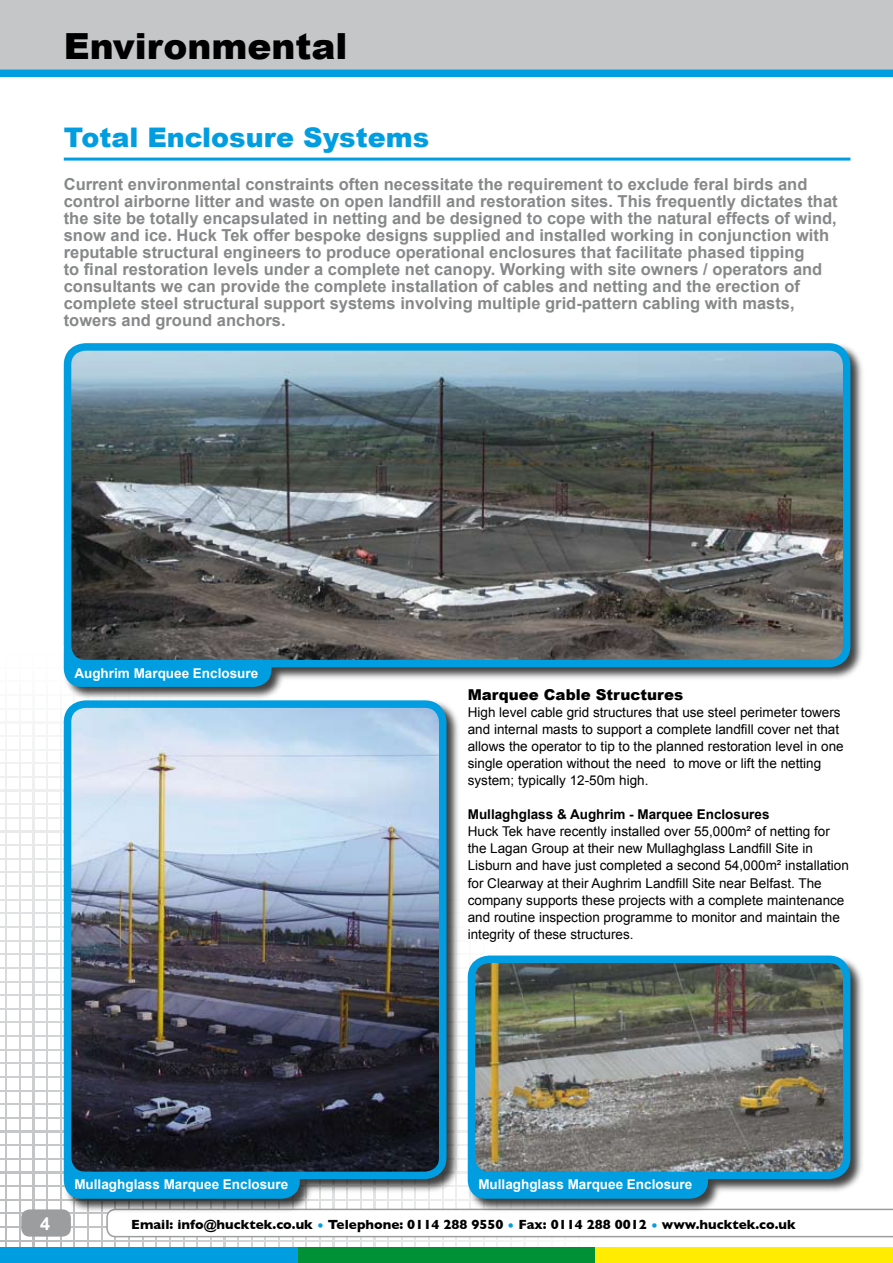
<style>
.page{position:relative;width:893px;height:1263px;background:#fff}
.page>*{position:absolute;margin:0;border:0;box-sizing:border-box;transform-origin:0 0}
.t1{font:900 36px "Arial";color:#000}
.t2{font:900 27px "Arial";color:#009ee0}
.t3{font:700 16.5px/17px "Arial";color:#878889}
.t4{font:900 15px "Arial";color:#000}
.t5{font:13.5px/17px "Arial";color:#000}
.t6{font:700 13.5px "Gill Sans";color:#000}
.t7{font:700 13.5px "Arial";color:#fff}
.t8{font:700 13.5px "Arial";color:#000}
.s1{color:#009ee0}
</style>
<div class="page">
<svg style="left:0;top:737px;width:675px;height:510px"></svg>
<svg style="left:0;top:1240px;width:674px;height:1px"></svg>
<hr style="left:0;top:1226px;width:674px;height:1px;background:#c1c2c4">
<hr style="left:0;top:1213px;width:674px;height:1px;background:#c2c3c4">
<svg style="left:0;top:1199px;width:466px;height:1px"></svg>
<svg style="left:0;top:1185px;width:466px;height:2px"></svg>
<svg style="left:0;top:1172px;width:466px;height:1px"></svg>
<svg style="left:0;top:1158px;width:466px;height:1px"></svg>
<svg style="left:0;top:1144px;width:466px;height:1px"></svg>
<svg style="left:0;top:1131px;width:466px;height:1px"></svg>
<svg style="left:0;top:1117px;width:466px;height:1px"></svg>
<svg style="left:0;top:1104px;width:466px;height:1px"></svg>
<svg style="left:0;top:1090px;width:466px;height:1px"></svg>
<svg style="left:0;top:1076px;width:466px;height:2px"></svg>
<svg style="left:0;top:1062px;width:466px;height:2px"></svg>
<svg style="left:0;top:1049px;width:466px;height:1px"></svg>
<svg style="left:0;top:1035px;width:466px;height:1px"></svg>
<svg style="left:0;top:1022px;width:466px;height:1px"></svg>
<svg style="left:0;top:1008px;width:466px;height:1px"></svg>
<svg style="left:0;top:995px;width:466px;height:1px"></svg>
<svg style="left:0;top:981px;width:466px;height:1px"></svg>
<svg style="left:0;top:967px;width:466px;height:1px"></svg>
<svg style="left:0;top:953px;width:674px;height:2px"></svg>
<svg style="left:0;top:940px;width:674px;height:1px"></svg>
<svg style="left:0;top:926px;width:674px;height:1px"></svg>
<svg style="left:0;top:913px;width:674px;height:1px"></svg>
<svg style="left:0;top:899px;width:674px;height:1px"></svg>
<svg style="left:0;top:885px;width:674px;height:1px"></svg>
<svg style="left:0;top:872px;width:674px;height:1px"></svg>
<svg style="left:0;top:858px;width:674px;height:1px"></svg>
<svg style="left:0;top:844px;width:674px;height:2px"></svg>
<svg style="left:0;top:831px;width:674px;height:1px"></svg>
<svg style="left:0;top:817px;width:674px;height:1px"></svg>
<svg style="left:0;top:804px;width:674px;height:1px"></svg>
<svg style="left:0;top:790px;width:674px;height:1px"></svg>
<svg style="left:0;top:776px;width:674px;height:1px"></svg>
<svg style="left:0;top:763px;width:674px;height:1px"></svg>
<hr style="left:0;top:749px;width:674px;height:1px;background:#fff">
<hr style="left:0;top:694px;width:674px;height:1px;background:#f9f9f9">
<hr style="left:0;top:681px;width:674px;height:1px;background:#fbfbfb">
<hr style="left:660px;top:586px;width:1px;height:677px;background:#fff">
<hr style="left:647px;top:586px;width:1px;height:677px;background:#fff">
<hr style="left:633px;top:586px;width:1px;height:677px;background:#fff">
<hr style="left:619px;top:586px;width:1px;height:677px;background:#fff">
<hr style="left:606px;top:586px;width:1px;height:677px;background:#fff">
<hr style="left:592px;top:586px;width:1px;height:677px;background:#fff">
<hr style="left:578px;top:586px;width:2px;height:677px;background:#fff">
<hr style="left:565px;top:586px;width:1px;height:677px;background:#fff">
<hr style="left:551px;top:586px;width:1px;height:677px;background:#fff">
<hr style="left:538px;top:586px;width:1px;height:677px;background:#fff">
<hr style="left:524px;top:586px;width:1px;height:677px;background:#fff">
<hr style="left:510px;top:586px;width:1px;height:677px;background:#fff">
<hr style="left:497px;top:586px;width:1px;height:677px;background:#fff">
<hr style="left:483px;top:586px;width:1px;height:677px;background:#fff">
<hr style="left:469px;top:586px;width:1px;height:677px;background:#fff">
<svg style="left:387px;top:1237px;width:2px;height:10px"></svg>
<svg style="left:278px;top:1237px;width:2px;height:10px"></svg>
<svg style="left:237px;top:1237px;width:2px;height:10px"></svg>
<hr style="left:101px;top:586px;width:1px;height:677px;background:#c3c5c6">
<hr style="left:88px;top:586px;width:1px;height:677px;background:#c2c3c4">
<hr style="left:74px;top:586px;width:1px;height:677px;background:#c0c1c3">
<svg style="left:60px;top:737px;width:1px;height:510px"></svg>
<svg style="left:47px;top:737px;width:1px;height:510px"></svg>
<svg style="left:33px;top:737px;width:1px;height:510px"></svg>
<svg style="left:19px;top:737px;width:1px;height:510px"></svg>
<svg style="left:6px;top:737px;width:1px;height:510px"></svg>
<div style="left:0;top:1247px;width:299px;height:16px;background:#009ee0"></div>
<div style="left:299px;top:1247px;width:297px;height:16px;background:#009036"></div>
<div style="left:596px;top:1247px;width:297px;height:16px;background:#ffec00"></div>
<div style="left:0;top:0;width:893px;height:70px;background:#c5c6c8"></div>
<div style="left:0;top:70px;width:893px;height:7px;background:#009ee0"></div>
<div style="left:21px;top:1209px;width:50px;height:27px;background:#9c9d9f;border-radius:9px"></div>
<svg style="left:106px;top:1209px;width:787px;height:28px"></svg>
<div style="left:62px;top:699px;width:399px;height:514px;background:#000;opacity:.75"></div>
<div style="left:64px;top:1144px;width:236px;height:55px;background:#009ee0;border-radius:18px"></div>
<img style="left:68px;top:704px;width:375px;height:471px;border-radius:18px">
<div style="left:64px;top:700px;width:382px;height:479px;border:8px solid #009ee0;border-radius:18px"></div>
<hr style="left:64px;top:158px;width:786px;height:3px;background:#009ee0">
<div style="left:62px;top:342px;width:803px;height:360px;background:#000;opacity:.75"></div>
<div style="left:64px;top:632px;width:208px;height:55px;background:#009ee0;border-radius:18px"></div>
<img style="left:68px;top:347px;width:779px;height:317px;border-radius:18px">
<div style="left:64px;top:343px;width:786px;height:324px;border:8px solid #009ee0;border-radius:18px"></div>
<div style="left:466px;top:954px;width:399px;height:259px;background:#000;opacity:.75"></div>
<div style="left:468px;top:1144px;width:240px;height:55px;background:#009ee0;border-radius:18px"></div>
<img style="left:471px;top:959px;width:376px;height:216px;border-radius:18px">
<div style="left:468px;top:955px;width:382px;height:224px;border:8px solid #009ee0;border-radius:18px"></div>
<h1 class="t1" style="left:64px;top:26px;width:285px">Environmental</h1>
<h2 class="t2" style="left:64px;top:122px;width:367px">Total Enclosure Systems</h2>
<p class="t3" style="left:64px;top:176px;width:775px">Current environmental constraints often necessitate the requirement to exclude feral birds and control airborne litter and waste on open landfill and restoration sites. This frequently dictates that the site be totally encapsulated in netting and be designed to cope with the natural effects of wind, snow and ice. Huck Tek offer bespoke designs supplied and installed working in conjunction with reputable structural engineers to produce operational enclosures that facilitate phased tipping<br>to final restoration levels under a complete net canopy. Working with site owners / operators and consultants we can provide the complete installation of cables and netting and the erection of complete steel structural support systems involving multiple grid-pattern cabling with masts, towers and ground anchors.</p>
<p class="t7" style="left:74px;top:665px;width:185px">Aughrim Marquee Enclosure</p>
<p class="t7" style="left:74px;top:1177px;width:215px">Mullaghglass Marquee Enclosure</p>
<p class="t4" style="left:468px;top:687px;width:217px">Marquee Cable Structures</p>
<p class="t5" style="left:468px;top:704px;width:377px">High level cable grid structures that use steel perimeter towers and internal masts to support a complete landfill cover net that allows the operator to tip to the planned restoration level in one single operation without the need to move or lift the netting system; typically 12-50m high.</p>
<p class="t8" style="left:468px;top:807px;width:303px">Mullaghglass &amp; Aughrim - Marquee Enclosures</p>
<p class="t5" style="left:468px;top:823px;width:383px">Huck Tek have recently installed over 55,000m² of netting for the Lagan Group at their new Mullaghglass Landfill Site in Lisburn and have just completed a second 54,000m² installation for Clearway at their Aughrim Landfill Site near Belfast. The company supports these projects with a complete maintenance and routine inspection programme to monitor and maintain the integrity of these structures.</p>
<p class="t7" style="left:478px;top:1177px;width:215px">Mullaghglass Marquee Enclosure</p>
<p class="t6" style="left:131px;top:1216px;width:666px">Email: info@hucktek.co.uk <span class="s1">•</span> Telephone: 0114 288 9550 <span class="s1">•</span> Fax: 0114 288 0012 <span class="s1">•</span> www.hucktek.co.uk</p>
</div>
